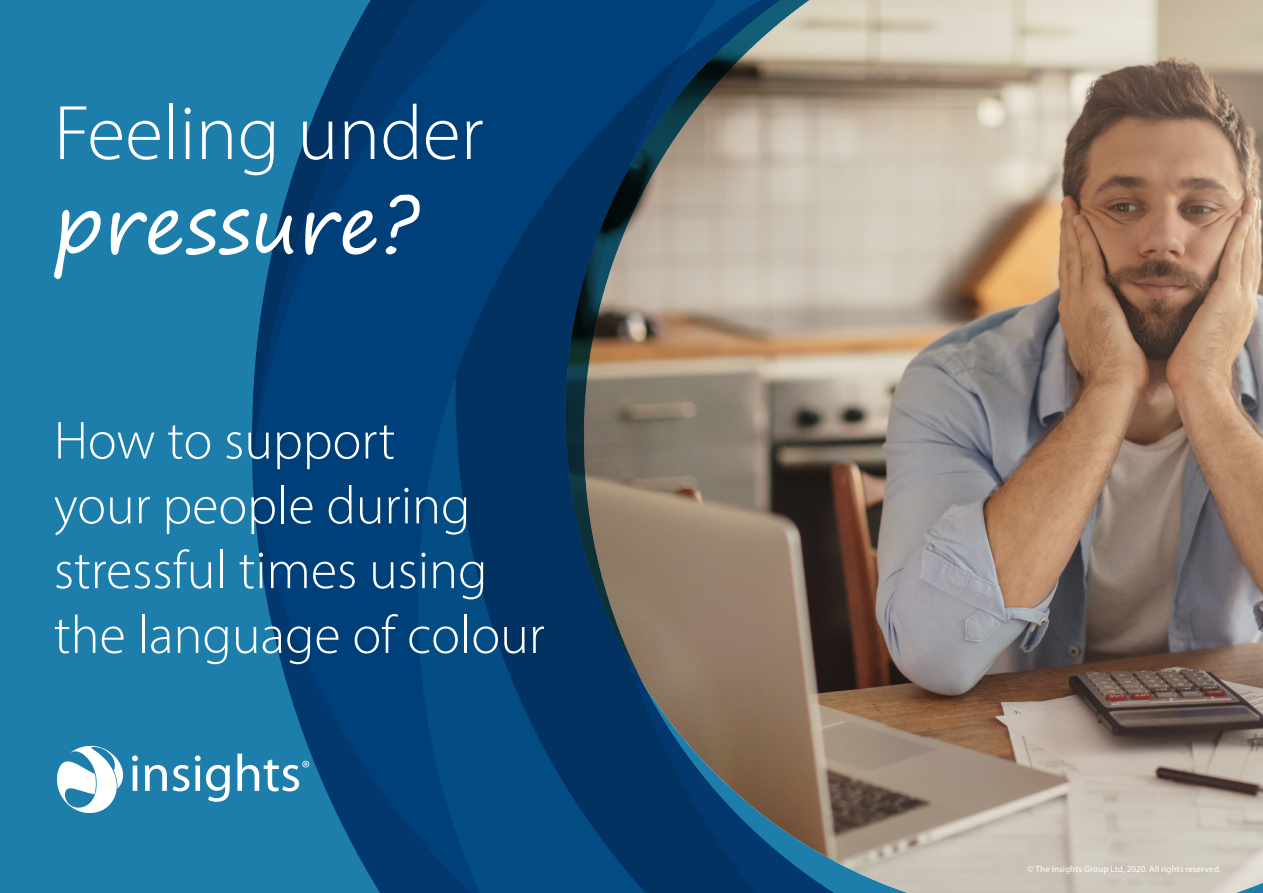
<style>
.page{position:relative;width:1263px;height:893px;background:#fff}
.page>*{position:absolute;margin:0;border:0;box-sizing:border-box;transform-origin:0 0}
.t1{font:300 78px "Myriad Pro";color:#fff}
.t2{font:78px "Segoe Print";color:#fff}
.t3{font:300 54px/64.8px "Myriad Pro";color:#fff}
.t4{font:9px "Myriad Pro";letter-spacing:.015em;color:#fff}
</style>
<div class="page">
<div style="left:0;top:0;width:244px;height:893px;background:#1d7eab"></div>
<img style="left:879px;top:0;width:384px;height:893px">
<img style="left:244px;top:0;width:635px;height:893px">
<svg style="left:132px;top:755px;width:6px;height:36px"></svg>
<svg style="left:145px;top:765px;width:22px;height:26px"></svg>
<svg style="left:173px;top:765px;width:16px;height:26px"></svg>
<svg style="left:195px;top:755px;width:35px;height:47px"></svg>
<svg style="left:237px;top:754px;width:72px;height:37px"></svg>
<svg style="left:57px;top:745px;width:69px;height:68px"></svg>
<h1 class="t1" style="left:54px;top:86px;width:431px">Feeling under</h1>
<h1 class="t2" style="left:54px;top:155px;width:367px">pressure?</h1>
<p class="t3" style="left:54px;top:408px;width:492px">How to support<br>your people during stressful times using the language of colour</p>
<p class="t4" style="left:1027px;top:863px;width:195px">© The Insights Group Ltd, 2020. All rights reserved.</p>
</div>
